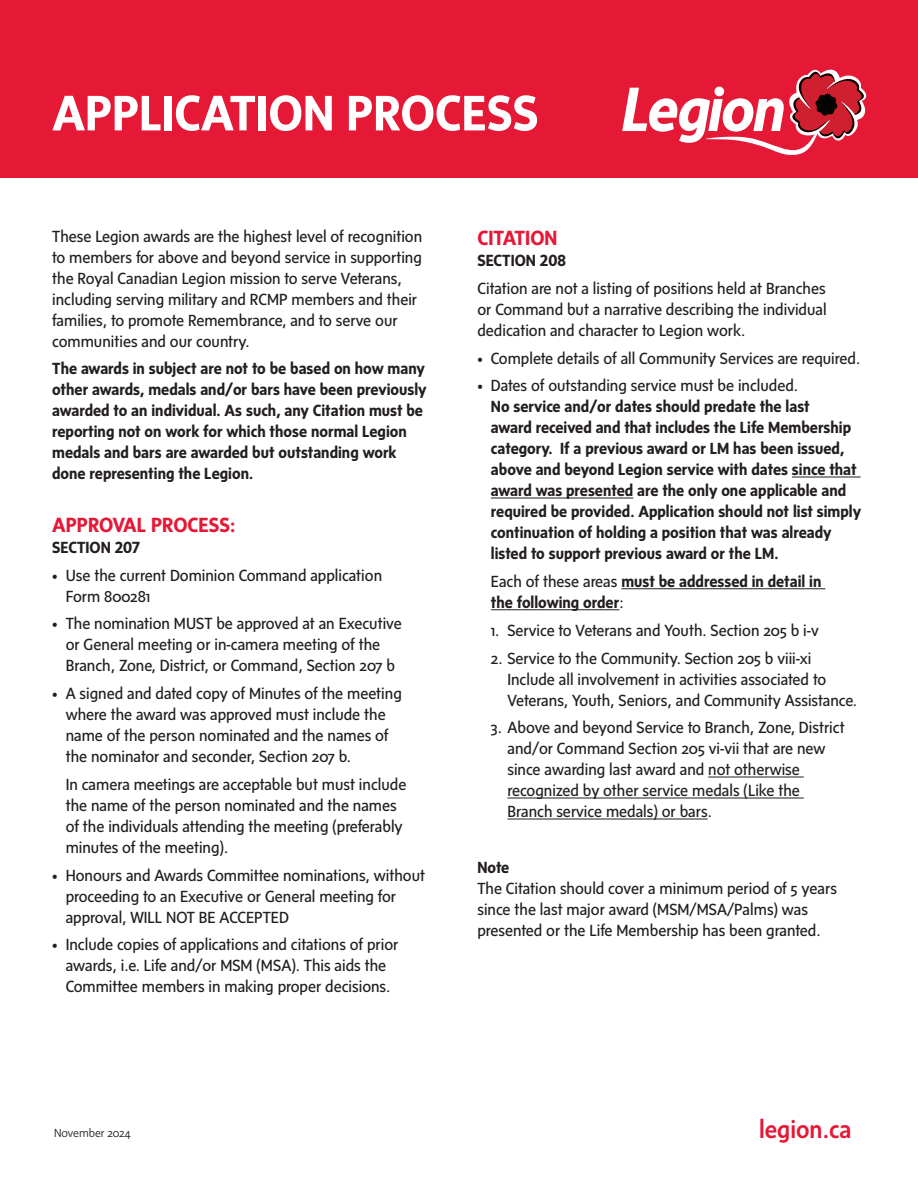
<style>
.page{position:relative;width:918px;height:1188px;background:#fff}
.page>*{position:absolute;margin:0;border:0;box-sizing:border-box;transform-origin:0 0}
.t1{font:700 51px "Sense";color:#fff}
.Basic_Left{font:500 25.5px "Sense";color:#e51836}
.t2{font:700 21px "Sense";color:#e51836}
.t3{font:16.5px/21px "Sense";color:#231f20}
.t4{font:700 16.5px/21px "Sense";color:#231f20}
.t5{font:300 12px "Sense";color:#231f20}
.s1{font-weight:400}
.s2{font-weight:700}
</style>
<div class="page">
<div style="left:0;top:0;width:918px;height:177px;background:#e51836"></div>
<svg style="left:622px;top:69px;width:245px;height:86px"></svg>
<hr style="left:792px;top:477px;width:69px;height:1px;background:#231f20">
<hr style="left:491px;top:498px;width:142px;height:1px;background:#231f20">
<hr style="left:621px;top:588px;width:204px;height:1px;background:#231f20">
<hr style="left:491px;top:609px;width:128px;height:1px;background:#231f20">
<hr style="left:708px;top:777px;width:96px;height:1px;background:#231f20">
<hr style="left:507px;top:798px;width:297px;height:1px;background:#231f20">
<hr style="left:507px;top:819px;width:201px;height:1px;background:#231f20">
<p class="t1" style="left:52px;top:84px;width:488px">APPLICATION PROCESS</p>
<p class="t3" style="left:52px;top:225px;width:372px">These Legion awards are the highest level of recognition to members for above and beyond service in supporting the Royal Canadian Legion mission to serve Veterans, including serving military and RCMP members and their families, to promote Remembrance, and to serve our communities and our country.</p>
<p class="t4" style="left:52px;top:358px;width:376px">The awards in subject are not to be based on how many other awards, medals and/or bars have been previously awarded to an individual. As such, any Citation must be reporting not on work for which those normal Legion medals and bars are awarded but outstanding work done representing the Legion.</p>
<p class="t2" style="left:52px;top:513px;width:185px">APPROVAL PROCESS:</p>
<p class="t4" style="left:52px;top:536px;width:90px">SECTION 207</p>
<p class="t3" style="left:66px;top:564px;width:318px;text-indent:-14px">• Use the current Dominion Command application<br>Form 800281</p>
<p class="t3" style="left:52px;top:613px;width:351px;text-align:center">• The nomination MUST be approved at an Executive or General meeting or in-camera meeting of the<br>Branch, Zone, District, or Command, Section 207 b</p>
<p class="t3" style="left:66px;top:683px;width:338px;text-indent:-14px">• A signed and dated copy of Minutes of the meeting where the award was approved must include the name of the person nominated and the names of the nominator and seconder, Section 207 b.</p>
<p class="t3" style="left:66px;top:773px;width:342px">In camera meetings are acceptable but must include the name of the person nominated and the names of the individuals attending the meeting (preferably minutes of the meeting).</p>
<p class="t3" style="left:66px;top:864px;width:361px;text-indent:-14px">• Honours and Awards Committee nominations, without proceeding to an Executive or General meeting for approval, WILL NOT BE ACCEPTED</p>
<p class="t3" style="left:52px;top:934px;width:348px;text-align:center">• Include copies of applications and citations of prior awards, i.e. Life and/or MSM (MSA). This aids the<br>Committee members in making proper decisions.</p>
<p class="t5" style="left:54px;top:1126px;width:78px">November 2024</p>
<p class="t2" style="left:477px;top:226px;width:82px">CITATION</p>
<p class="t4" style="left:477px;top:250px;width:90px">SECTION 208</p>
<p class="t3" style="left:477px;top:277px;width:351px;text-align:justify">Citation are not a listing of positions held at Branches or Command but a narrative describing the individual dedication and character to Legion work.</p>
<p class="t3" style="left:477px;top:347px;width:384px">• Complete details of all Community Services are required.</p>
<p class="t4" style="left:491px;top:375px;width:372px;text-indent:-14px"><span class="s1">• Dates of outstanding service must be included.<br></span>No service and/or dates should predate the last<br>award received and that includes the Life Membership category. If a previous award or LM has been issued, above and beyond Legion service with dates since that award was presented are the only one applicable and required be provided. Application should not list simply continuation of holding a position that was already listed to support previous award or the LM.</p>
<p class="t4" style="left:491px;top:571px;width:332px"><span class="s1">Each of these areas</span> must be addressed in detail in the following order<span class="s1">:</span></p>
<p class="t3" style="left:491px;top:619px;width:329px">1. Service to Veterans and Youth. Section 205 b i-v</p>
<p class="t3" style="left:507px;top:647px;width:351px;text-indent:-17px">2. Service to the Community. Section 205 b viii-xi<br>Include all involvement in activities associated to<br>Veterans, Youth, Seniors, and Community Assistance.</p>
<p class="t3" style="left:507px;top:717px;width:339px;text-indent:-17px">3. Above and beyond Service to Branch, Zone, District and/or Command Section 205 vi-vii that are new since awarding last award and not otherwise recognized by other service medals (Like the Branch service medals) or bars.</p>
<p class="t3" style="left:477px;top:856px;width:361px"><span class="s2">Note<br></span>The Citation should cover a minimum period of 5 years since the last major award (MSM/MSA/Palms) was presented or the Life Membership has been granted.</p>
<p class="Basic_Left" style="left:759px;top:1115px;width:94px">legion.ca</p>
</div>
